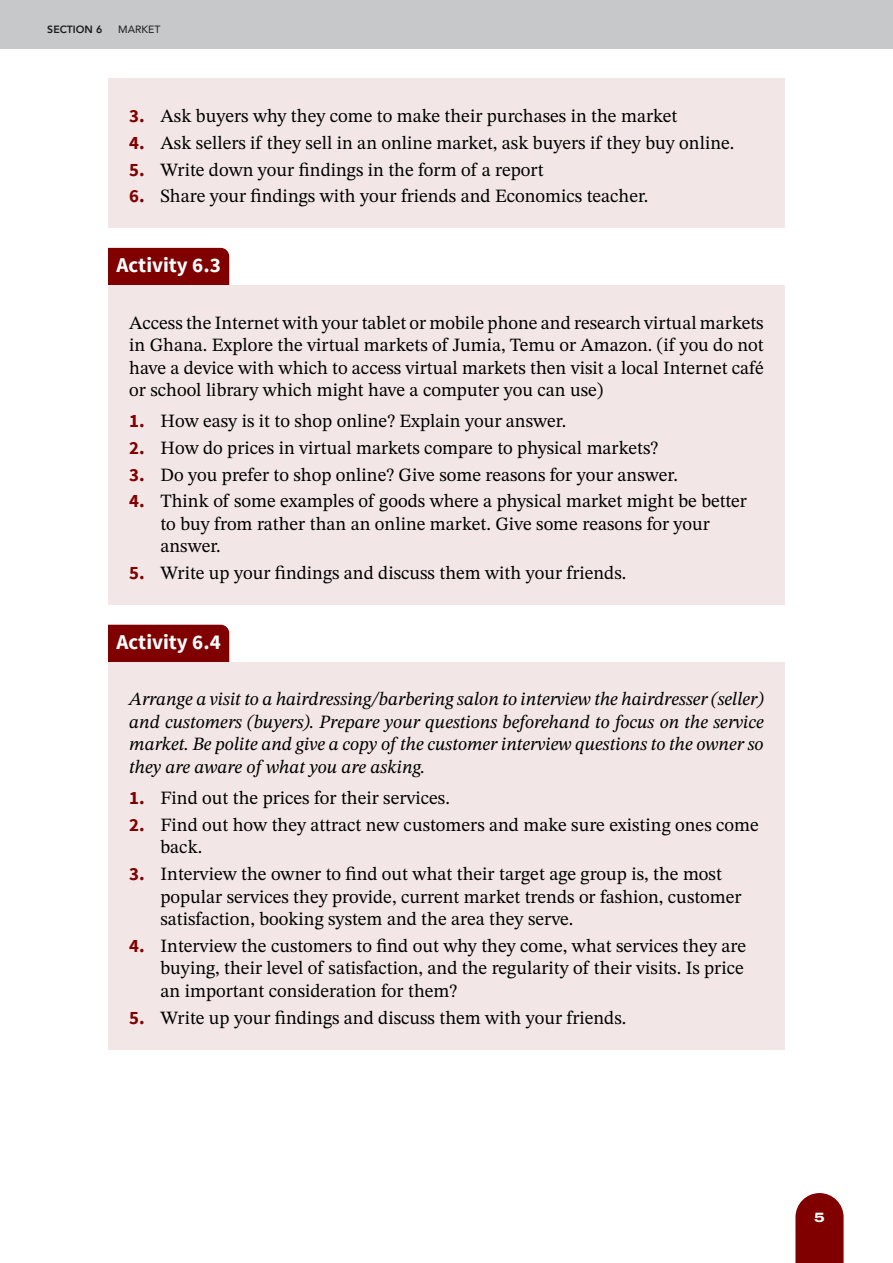
<style>
.page{position:relative;width:893px;height:1263px;background:#fff}
.page>*{position:absolute;margin:0;border:0;box-sizing:border-box;transform-origin:0 0}
.Activity{font:700 21px "Source Sans Pro";color:#fff}
.Activity_questions{font:18.75px/22.5px "STIX Two Text";color:#000}
.Activity_Body{font:18.75px/22.5px "STIX Two Text";color:#000;text-align:justify}
.Activity_Body-2{font:italic 18.75px/22.5px "STIX Two Text";color:#000;text-align:justify}
.t1{font:800 13.5px "Archivo Expanded";color:#fff}
.t2{font:800 10.5px "Avenir";color:#1a1a1a}
.t3{font:10.5px "Avenir";color:#1a1a1a}
.s1{font-family:"Source Sans Pro";font-weight:700;color:#800000}
</style>
<div class="page">
<div style="left:0;top:0;width:893px;height:49px;background:#c7c8ca"></div>
<svg style="left:795px;top:1193px;width:49px;height:70px;background:#8b1717"></svg>
<div style="left:108px;top:78px;width:677px;height:70px;background:#f2e6e6"></div>
<div style="left:108px;top:132px;width:677px;height:70px;background:#f2e6e6"></div>
<div style="left:108px;top:159px;width:677px;height:69px;background:#f2e6e6"></div>
<div style="left:108px;top:248px;width:121px;height:37px;background:#800000"></div>
<div style="left:108px;top:285px;width:677px;height:137px;background:#f2e6e6"></div>
<div style="left:108px;top:410px;width:677px;height:70px;background:#f2e6e6"></div>
<div style="left:108px;top:464px;width:677px;height:114px;background:#f2e6e6"></div>
<div style="left:108px;top:535px;width:677px;height:70px;background:#f2e6e6"></div>
<div style="left:108px;top:625px;width:121px;height:37px;background:#800000"></div>
<div style="left:108px;top:662px;width:677px;height:137px;background:#f2e6e6"></div>
<div style="left:108px;top:787px;width:677px;height:92px;background:#f2e6e6"></div>
<div style="left:108px;top:836px;width:677px;height:115px;background:#f2e6e6"></div>
<div style="left:108px;top:908px;width:677px;height:114px;background:#f2e6e6"></div>
<div style="left:108px;top:980px;width:677px;height:69px;background:#f2e6e6"></div>
<p class="t2" style="left:47px;top:21px;width:57px">SECTION 6</p>
<p class="t3" style="left:118px;top:21px;width:44px">MARKET</p>
<p class="Activity_questions" style="left:129px;top:104px;width:550px"><span class="s1">3.</span> Ask buyers why they come to make their purchases in the market</p>
<p class="Activity_questions" style="left:129px;top:131px;width:607px"><span class="s1">4.</span> Ask sellers if they sell in an online market, ask buyers if they buy online.</p>
<p class="Activity_questions" style="left:129px;top:158px;width:416px"><span class="s1">5.</span> Write down your findings in the form of a report</p>
<p class="Activity_questions" style="left:129px;top:185px;width:521px"><span class="s1">6.</span> Share your findings with your friends and Economics teacher.</p>
<p class="Activity" style="left:117px;top:252px;width:106px">Activity 6.3</p>
<p class="Activity_Body" style="left:129px;top:311px;width:636px">Access the Internet with your tablet or mobile phone and research virtual markets in Ghana. Explore the virtual markets of Jumia, Temu or Amazon. (if you do not have a device with which to access virtual markets then visit a local Internet café or school library which might have a computer you can use)</p>
<p class="Activity_questions" style="left:129px;top:410px;width:438px"><span class="s1">1.</span> How easy is it to shop online? Explain your answer.</p>
<p class="Activity_questions" style="left:129px;top:436px;width:530px"><span class="s1">2.</span> How do prices in virtual markets compare to physical markets?</p>
<p class="Activity_questions" style="left:129px;top:463px;width:550px"><span class="s1">3.</span> Do you prefer to shop online? Give some reasons for your answer.</p>
<p class="Activity_questions" style="left:160px;top:490px;width:588px;text-indent:-31px"><span class="s1">4.</span> Think of some examples of goods where a physical market might be better to buy from rather than an online market. Give some reasons for your answer.</p>
<p class="Activity_questions" style="left:129px;top:562px;width:499px"><span class="s1">5.</span> Write up your findings and discuss them with your friends.</p>
<p class="Activity" style="left:117px;top:628px;width:106px">Activity 6.4</p>
<p class="Activity_Body-2" style="left:129px;top:688px;width:636px">Arrange a visit to a hairdressing/barbering salon to interview the hairdresser (seller) and customers (buyers). Prepare your questions beforehand to focus on the service market. Be polite and give a copy of the customer interview questions to the owner so they are aware of what you are asking.</p>
<p class="Activity_questions" style="left:129px;top:786px;width:322px"><span class="s1">1.</span> Find out the prices for their services.</p>
<p class="Activity_questions" style="left:160px;top:813px;width:600px;text-indent:-31px"><span class="s1">2.</span> Find out how they attract new customers and make sure existing ones come back.</p>
<p class="Activity_questions" style="left:160px;top:862px;width:583px;text-indent:-31px"><span class="s1">3.</span> Interview the owner to find out what their target age group is, the most popular services they provide, current market trends or fashion, customer satisfaction, booking system and the area they serve.</p>
<p class="Activity_questions" style="left:160px;top:934px;width:587px;text-indent:-31px"><span class="s1">4.</span> Interview the customers to find out why they come, what services they are buying, their level of satisfaction, and the regularity of their visits. Is price an important consideration for them?</p>
<p class="Activity_questions" style="left:129px;top:1006px;width:499px"><span class="s1">5.</span> Write up your findings and discuss them with your friends.</p>
<p class="t1" style="left:814px;top:1207px;width:12px">5</p>
</div>
